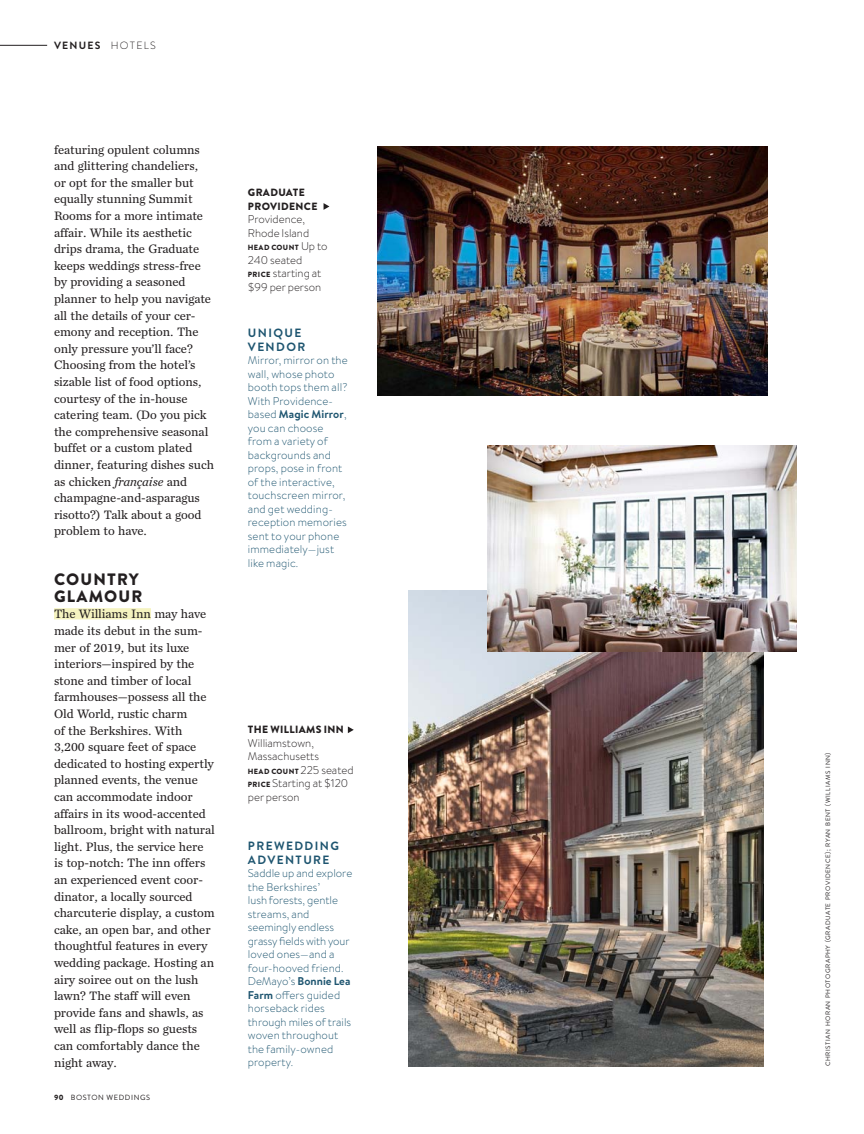
<style>
.page{position:relative;width:864px;height:1134px;background:#fff}
.page>*{position:absolute;margin:0;border:0;box-sizing:border-box;transform-origin:0 0}
.kicker_sans{font:900 16.5px/16.6px "Brandon Text";letter-spacing:.07em;color:#231f20}
.bodytext{font:12.75px/16.6px "Chronicle Text G2";letter-spacing:-.005em;color:#231f20}
.sidebar_kicker{font:700 12px/13.5px "Brandon Text";letter-spacing:.115em;color:#1e5570}
.sidebar_text{font:300 11.25px/13.5px "Brandon Text";letter-spacing:.01em;color:#1e5570}
.sidebar_text-2{font:300 11.25px/13.5px "Brandon Text";color:#231f20}
.smallcapstag{font:900 10.5px/13.5px "Brandon Text";letter-spacing:.03em;color:#231f20}
.t1{font:700 10.5px "Brandon Text";letter-spacing:.12em;color:#231f20}
.sidebar_text-3{font:900 7.5px "Brandon Text";letter-spacing:.045em;color:#231f20}
.t2{font:7.5px "Brandon Text";letter-spacing:.08em;color:#231f20}
.credits_gutter{font:6.3px "Brandon Text";letter-spacing:.09em;color:#231f20}
.s1{font-weight:300}
.s2{font-style:italic}
.s3{font-weight:900}
.s4{font-weight:300;font-size:11.25px}
.s5{font-weight:900;font-size:7.5px}
.s6{font-weight:700}
</style>
<div class="page">
<hr style="left:0;top:45px;width:47px;height:1px;background:#231f20">
<div style="left:54px;top:608px;width:97px;height:11px;background:#f5f3c0"></div>
<svg style="left:348px;top:726px;width:6px;height:7px"></svg>
<svg style="left:324px;top:203px;width:5px;height:7px"></svg>
<img style="left:409px;top:591px;width:355px;height:475px">
<img style="left:488px;top:446px;width:308px;height:206px">
<img style="left:378px;top:147px;width:389px;height:249px">
<p class="t1" style="left:54px;top:38px;width:103px">VENUES <span class="s1">HOTELS</span></p>
<p class="bodytext" style="left:54px;top:140px;width:162px">featuring opulent columns and glittering chandeliers,<br>or opt for the smaller but equally stunning Summit<br>Rooms for a more intimate affair. While its aesthetic drips drama, the Graduate keeps weddings stress-free by providing a seasoned planner to help you navigate all the details of your cer&shy;emony and reception. The only pressure you’ll face?<br>Choosing from the hotel’s sizable list of food options, courtesy of the in-house catering team. (Do you pick the comprehensive seasonal buffet or a custom plated dinner, featuring dishes such as chicken <span class="s2">française</span> and champagne-and-asparagus risotto?) Talk about a good problem to have.</p>
<p class="kicker_sans" style="left:54px;top:571px;width:90px">COUNTRY<br>GLAMOUR</p>
<p class="bodytext" style="left:54px;top:605px;width:162px">The Williams Inn may have made its debut in the sum&shy;mer of 2019, but its luxe interiors—inspired by the stone and timber of local farmhouses—possess all the<br>Old World, rustic charm<br>of the Berkshires. With<br>3,200 square feet of space dedicated to hosting expertly planned events, the venue can accommodate indoor affairs in its wood-accented ballroom, bright with natural light. Plus, the service here is top-notch: The inn offers an experienced event coor&shy;dinator, a locally sourced charcuterie display, a custom cake, an open bar, and other thoughtful features in every wedding package. Hosting an airy soiree out on the lush lawn? The staff will even provide fans and shawls, as well as flip-flops so guests can comfortably dance the night away.</p>
<p class="t2" style="left:54px;top:1092px;width:98px"><span class="s3">90</span> BOSTON WEDDINGS</p>
<p class="smallcapstag" style="left:248px;top:186px;width:71px">GRADUATE<br>PROVIDENCE</p>
<p class="sidebar_text-2" style="left:248px;top:212px;width:63px">Providence,<br>Rhode Island</p>
<p class="sidebar_text-3" style="left:248px;top:242px;width:81px">HEAD COUNT <span class="s4">Up to</span></p>
<p class="sidebar_text-2" style="left:248px;top:253px;width:56px">240 seated</p>
<p class="sidebar_text-2" style="left:248px;top:266px;width:75px"><span class="s5">PRICE</span> starting at $99 per person</p>
<p class="sidebar_kicker" style="left:248px;top:326px;width:59px">UNIQUE<br>VENDOR</p>
<p class="sidebar_text" style="left:248px;top:353px;width:101px">Mirror, mirror on the wall, whose photo booth tops them all?<br>With Providence&shy;based <span class="s6">Magic Mirror</span>, you can choose from a variety of backgrounds and props, pose in front of the interactive, touchscreen mirror, and get wedding&shy;reception memories sent to your phone immediately—just like magic.</p>
<p class="smallcapstag" style="left:248px;top:723px;width:97px">THE WILLIAMS INN</p>
<p class="sidebar_text-2" style="left:248px;top:736px;width:73px">Williamstown,<br>Massachusetts</p>
<p class="sidebar_text-3" style="left:248px;top:766px;width:107px">HEAD COUNT <span class="s4">225 seated</span></p>
<p class="sidebar_text-2" style="left:248px;top:776px;width:102px"><span class="s5">PRICE</span> Starting at $120 per person</p>
<p class="sidebar_kicker" style="left:248px;top:839px;width:93px">PREWEDDING<br>ADVENTURE</p>
<p class="sidebar_text" style="left:248px;top:866px;width:106px">Saddle up and explore the Berkshires’<br>lush forests, gentle streams, and seemingly endless grassy fields with your loved ones—and a four-hooved friend.<br>DeMayo’s <span class="s6">Bonnie Lea<br>Farm</span> offers guided horseback rides through miles of trails woven throughout the family-owned property.</p>
<p class="credits_gutter" style="left:824px;top:1066px;width:315px;rotate:-90deg">CHRISTIAN HORAN PHOTOGRAPHY (GRADUATE PROVIDENCE); RYAN BENT (WILLIAMS INN)</p>
</div>
